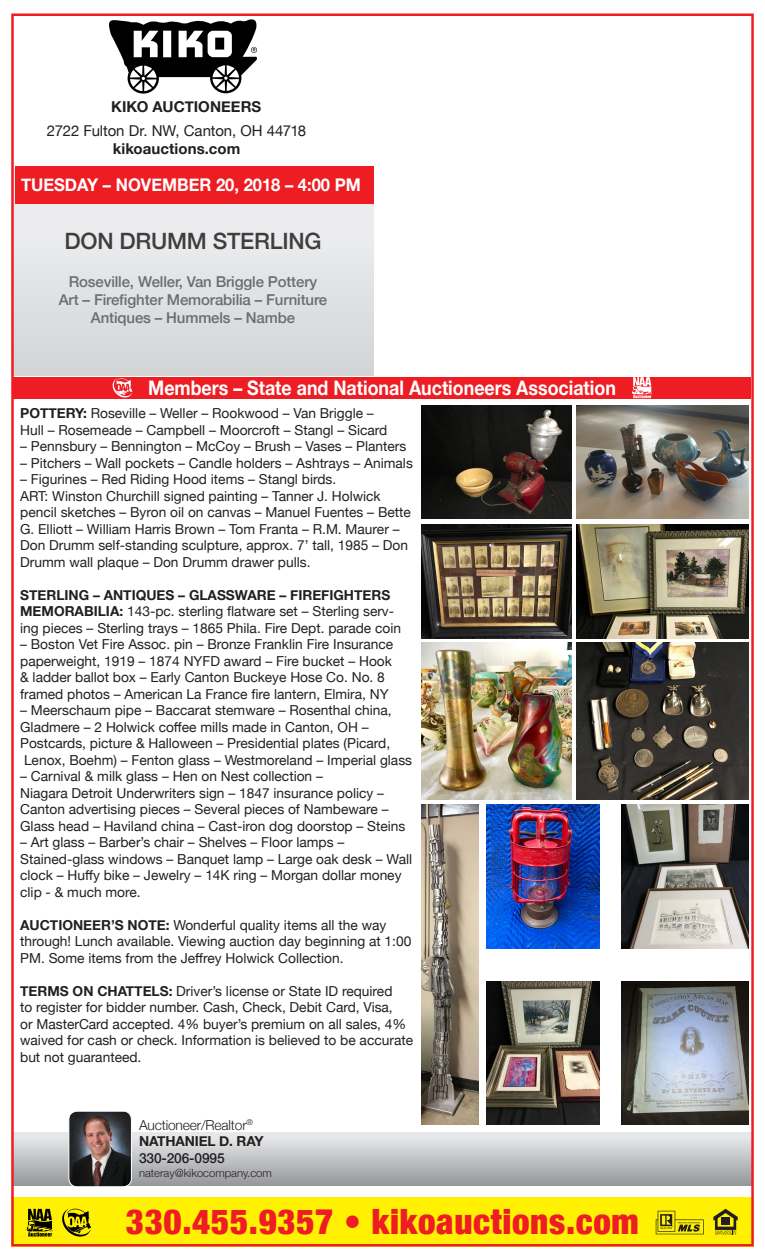
<style>
.page{position:relative;width:765px;height:1260px;background:#fff}
.page>*{position:absolute;margin:0;border:0;box-sizing:border-box;transform-origin:0 0}
.t1{font:900 condensed 34.88px "Helvetica Neue";letter-spacing:.02em;color:#ee1d23}
.t2{font:500 22.5px "Helvetica Neue";letter-spacing:-.01em;color:#3e3e3f}
.t3{font:700 20px "Helvetica Neue";color:#fff;scale:.89 1}
.t4{font:700 17.5px "Helvetica Neue";color:#fff;scale:.95 1}
.t5{font:500 15px "Helvetica Neue";letter-spacing:-.01em;color:#6c6d70}
.t6{font:700 15px "Helvetica Neue";letter-spacing:.005em;color:#231f20}
.t7{font:15px "Helvetica Neue";letter-spacing:-.01em;color:#231f20}
.t8{font:13.75px/16.5px "Helvetica Neue";color:#231f20}
.t9{font:300 13.75px "Helvetica Neue";letter-spacing:-.01em;color:#231f20}
.t10{font:700 13.75px "Helvetica Neue";letter-spacing:-.01em;color:#231f20}
.t11{font:500 13.75px "Helvetica Neue";letter-spacing:-.01em;color:#231f20}
.t12{font:300 11.25px "Helvetica Neue";color:#231f20}
.s1{font-weight:700}
</style>
<div class="page">
<img style="left:11px;top:13px;width:743px;height:1233px">
<svg style="left:26px;top:1209px;width:26px;height:28px"></svg>
<svg style="left:62px;top:1209px;width:29px;height:28px"></svg>
<p class="t6" style="left:111px;top:95px;width:152px">KIKO AUCTIONEERS</p>
<p class="t7" style="left:47px;top:120px;width:261px">2722 Fulton Dr. NW, Canton, OH 44718</p>
<p class="t6" style="left:113px;top:137px;width:129px">kikoauctions.com</p>
<p class="t4" style="left:21px;top:171px;width:359px">TUESDAY – NOVEMBER 20, 2018 – 4:00 PM</p>
<p class="t2" style="left:65px;top:223px;width:259px">DON DRUMM STERLING</p>
<p class="t5" style="left:69px;top:269px;width:250px">Roseville, Weller, Van Briggle Pottery</p>
<p class="t5" style="left:59px;top:287px;width:270px">Art – Firefighter Memorabilia – Furniture</p>
<p class="t5" style="left:91px;top:305px;width:206px">Antiques – Hummels – Nambe</p>
<p class="t3" style="left:148px;top:373px;width:527px">Members – State and National Auctioneers Association</p>
<p class="t8" style="left:20px;top:406px;width:369px"><span class="s1">POTTERY:</span> Roseville – Weller – Rookwood – Van Briggle –<br>Hull – Rosemeade – Campbell – Moorcroft – Stangl – Sicard</p>
<p class="t8" style="left:20px;top:439px;width:388px">– Pennsbury – Bennington – McCoy – Brush – Vases – Planters</p>
<p class="t8" style="left:20px;top:456px;width:394px">– Pitchers – Wall pockets – Candle holders – Ashtrays – Animals</p>
<p class="t8" style="left:20px;top:472px;width:318px">– Figurines – Red Riding Hood items – Stangl birds.</p>
<p class="t8" style="left:20px;top:489px;width:392px">ART: Winston Churchill signed painting – Tanner J. Holwick pencil sketches – Byron oil on canvas – Manuel Fuentes – Bette G. Elliott – William Harris Brown – Tom Franta – R.M. Maurer – Don Drumm self-standing sculpture, approx. 7’ tall, 1985 – Don Drumm wall plaque – Don Drumm drawer pulls.</p>
<p class="t8" style="left:20px;top:588px;width:382px"><span class="s1">STERLING – ANTIQUES – GLASSWARE – FIREFIGHTERS<br>MEMORABILIA:</span> 143-pc. sterling flatware set – Sterling serv&shy;ing pieces – Sterling trays – 1865 Phila. Fire Dept. parade coin</p>
<p class="t8" style="left:20px;top:637px;width:375px">– Boston Vet Fire Assoc. pin – Bronze Franklin Fire Insurance paperweight, 1919 – 1874 NYFD award – Fire bucket – Hook &amp; ladder ballot box – Early Canton Buckeye Hose Co. No. 8 framed photos – American La France fire lantern, Elmira, NY</p>
<p class="t8" style="left:20px;top:703px;width:393px">– Meerschaum pipe – Baccarat stemware – Rosenthal china, Gladmere – 2 Holwick coffee mills made in Canton, OH – Postcards, picture &amp; Halloween – Presidential plates (Picard, Lenox, Boehm) – Fenton glass – Westmoreland – Imperial glass</p>
<p class="t8" style="left:20px;top:769px;width:387px">– Carnival &amp; milk glass – Hen on Nest collection –<br>Niagara Detroit Underwriters sign – 1847 insurance policy – Canton advertising pieces – Several pieces of Nambeware – Glass head – Haviland china – Cast-iron dog doorstop – Steins</p>
<p class="t8" style="left:20px;top:835px;width:394px">– Art glass – Barber’s chair – Shelves – Floor lamps – Stained-glass windows – Banquet lamp – Large oak desk – Wall clock – Huffy bike – Jewelry – 14K ring – Morgan dollar money clip - &amp; much more.</p>
<p class="t8" style="left:20px;top:918px;width:393px"><span class="s1">AUCTIONEER’S NOTE:</span> Wonderful quality items all the way through! Lunch available. Viewing auction day beginning at 1:00<br>PM. Some items from the Jeffrey Holwick Collection.</p>
<p class="t8" style="left:20px;top:984px;width:394px"><span class="s1">TERMS ON CHATTELS:</span> Driver’s license or State ID required<br>to register for bidder number. Cash, Check, Debit Card, Visa,<br>or MasterCard accepted. 4% buyer’s premium on all sales, 4% waived for cash or check. Information is believed to be accurate but not guaranteed.</p>
<p class="t9" style="left:139px;top:1114px;width:115px">Auctioneer/Realtor<sup>®</sup></p>
<p class="t10" style="left:139px;top:1130px;width:126px">NATHANIEL D. RAY</p>
<p class="t11" style="left:139px;top:1147px;width:87px">330-206-0995</p>
<p class="t12" style="left:139px;top:1164px;width:134px">nateray@kikocompany.com</p>
<p class="t1" style="left:126px;top:1193px;width:514px">330.455.9357 • kikoauctions.com</p>
</div>
